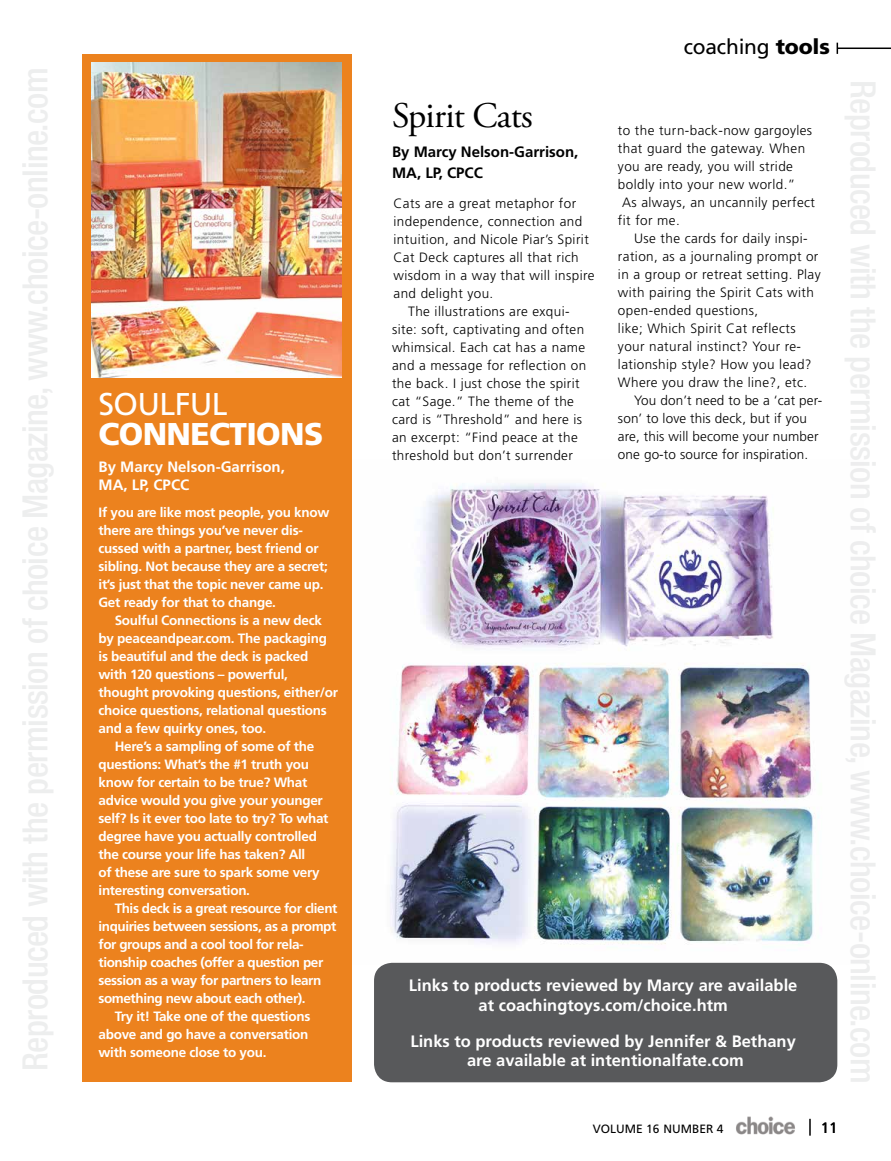
<style>
.page{position:relative;width:891px;height:1161px;background:#fff}
.page>*{position:absolute;margin:0;border:0;box-sizing:border-box;transform-origin:0 0}
.t1{font:36px "Adobe Garamond Pro";letter-spacing:-.02em;color:#000}
.t2{font:900 31.5px "Frutiger";letter-spacing:-.02em;color:#fff}
.t3{font:31.5px "Frutiger";letter-spacing:-.02em;color:#fff}
.t4{font:21px "Frutiger";letter-spacing:-.01em;color:#000}
.t5{font:700 16.5px/19.5px "Frutiger";color:#fff;text-align:center}
.t6{font:700 15px/18px "Frutiger";color:#fff}
.t7{font:700 15px/21px "Frutiger";color:#000}
.t8{font:15px "Frutiger";color:#000}
.t9{font:700 13.5px/18px "Frutiger";letter-spacing:-.02em;color:#fff}
.t10{font:300 13.5px "Frutiger";letter-spacing:.03em;color:#000}
.t11{font:300 13.5px "Frutiger";letter-spacing:.01em;color:#000}
.t12{font:12px "Frutiger";color:#000}
.s1{font-weight:900}
</style>
<div class="page">
<hr style="left:837px;top:48px;width:54px;height:1px;background:#000">
<img style="left:351px;top:459px;width:478px;height:506px">
<img style="left:736px;top:1116px;width:59px;height:19px">
<div style="left:374px;top:963px;width:463px;height:119px;background:#58595b;border-radius:18px"></div>
<div style="left:82px;top:54px;width:269px;height:1027px;background:#ec821e"></div>
<svg style="left:810px;top:1119px;width:1px;height:17px"></svg>
<img style="left:91px;top:63px;width:250px;height:315px">
<h2 class="t3" style="left:99px;top:386px;width:131px">SOULFUL</h2>
<h2 class="t2" style="left:99px;top:415px;width:226px">CONNECTIONS</h2>
<p class="t6" style="left:99px;top:458px;width:188px">By Marcy Nelson-Garrison,<br>MA, LP, CPCC</p>
<p class="t9" style="left:99px;top:503px;width:232px">If you are like most people, you know there are things you’ve never dis&shy;cussed with a partner, best friend or sibling. Not because they are a secret; it’s just that the topic never came up.<br>Get ready for that to change.</p>
<p class="t9" style="left:115px;top:611px;width:209px">Soulful Connections is a new deck</p>
<p class="t9" style="left:99px;top:629px;width:230px">by peaceandpear.com. The packaging</p>
<p class="t9" style="left:99px;top:647px;width:211px">is beautiful and the deck is packed</p>
<p class="t9" style="left:99px;top:665px;width:191px">with 120 questions – powerful,</p>
<p class="t9" style="left:99px;top:683px;width:241px">thought provoking questions, either/or</p>
<p class="t9" style="left:99px;top:701px;width:230px">choice questions, relational questions</p>
<p class="t9" style="left:99px;top:719px;width:169px">and a few quirky ones, too.</p>
<p class="t9" style="left:115px;top:737px;width:201px">Here’s a sampling of some of the</p>
<p class="t9" style="left:99px;top:755px;width:212px">questions: What’s the #1 truth you</p>
<p class="t9" style="left:99px;top:773px;width:210px">know for certain to be true? What</p>
<p class="t9" style="left:99px;top:791px;width:226px">advice would you give your younger</p>
<p class="t9" style="left:99px;top:809px;width:232px">self? Is it ever too late to try? To what</p>
<p class="t9" style="left:99px;top:827px;width:220px">degree have you actually controlled</p>
<p class="t9" style="left:99px;top:845px;width:208px">the course your life has taken? All</p>
<p class="t9" style="left:99px;top:863px;width:223px">of these are sure to spark some very</p>
<p class="t9" style="left:99px;top:881px;width:153px">interesting conversation.</p>
<p class="t9" style="left:115px;top:899px;width:224px">This deck is a great resource for client</p>
<p class="t9" style="left:99px;top:917px;width:239px">inquiries between sessions, as a prompt</p>
<p class="t9" style="left:99px;top:935px;width:207px">for groups and a cool tool for rela-</p>
<p class="t9" style="left:99px;top:953px;width:226px">tionship coaches (offer a question per</p>
<p class="t9" style="left:99px;top:971px;width:225px">session as a way for partners to learn</p>
<p class="t9" style="left:99px;top:989px;width:209px">something new about each other).</p>
<p class="t9" style="left:115px;top:1007px;width:197px">Try it! Take one of the questions</p>
<p class="t9" style="left:99px;top:1025px;width:211px">above and go have a conversation</p>
<p class="t9" style="left:99px;top:1043px;width:170px">with someone close to you.</p>
<h1 class="t1" style="left:392px;top:94px;width:142px">Spirit Cats</h1>
<p class="t7" style="left:392px;top:141px;width:188px">By Marcy Nelson-Garrison,<br>MA, LP, CPCC</p>
<p class="t10" style="left:394px;top:196px;width:184px">Cats are a great metaphor for</p>
<p class="t10" style="left:394px;top:214px;width:190px">independence, connection and</p>
<p class="t10" style="left:394px;top:232px;width:197px">intuition, and Nicole Piar’s Spirit</p>
<p class="t10" style="left:394px;top:250px;width:187px">Cat Deck captures all that rich</p>
<p class="t10" style="left:394px;top:268px;width:202px">wisdom in a way that will inspire</p>
<p class="t10" style="left:394px;top:286px;width:101px">and delight you.</p>
<p class="t10" style="left:408px;top:304px;width:163px">The illustrations are exqui-</p>
<p class="t10" style="left:392px;top:322px;width:194px">site: soft, captivating and often</p>
<p class="t10" style="left:392px;top:340px;width:195px">whimsical. Each cat has a name</p>
<p class="t10" style="left:392px;top:358px;width:196px">and a message for reflection on</p>
<p class="t10" style="left:392px;top:376px;width:189px">the back. I just chose the spirit</p>
<p class="t10" style="left:392px;top:394px;width:183px">cat “Sage.” The theme of the</p>
<p class="t10" style="left:392px;top:412px;width:191px">card is “Threshold” and here is</p>
<p class="t10" style="left:392px;top:430px;width:187px">an excerpt: “Find peace at the</p>
<p class="t10" style="left:392px;top:448px;width:182px">threshold but don’t surrender</p>
<h3 class="t4" style="left:684px;top:34px;width:148px">coaching <span class="s1">tools</span></h3>
<p class="t10" style="left:618px;top:123px;width:196px">to the turn-back-now gargoyles</p>
<p class="t10" style="left:618px;top:141px;width:189px">that guard the gateway. When</p>
<p class="t10" style="left:618px;top:159px;width:177px">you are ready, you will stride</p>
<p class="t10" style="left:618px;top:177px;width:179px">boldly into your new world.”</p>
<p class="t10" style="left:622px;top:195px;width:194px">As always, an uncannily perfect</p>
<p class="t10" style="left:618px;top:213px;width:63px">fit for me.</p>
<p class="t10" style="left:634px;top:231px;width:175px">Use the cards for daily inspi-</p>
<p class="t10" style="left:618px;top:249px;width:202px">ration, as a journaling prompt or</p>
<p class="t10" style="left:618px;top:267px;width:204px">in a group or retreat setting. Play</p>
<p class="t10" style="left:618px;top:285px;width:197px">with pairing the Spirit Cats with</p>
<p class="t10" style="left:618px;top:303px;width:142px">open-ended questions,</p>
<p class="t10" style="left:618px;top:321px;width:179px">like; Which Spirit Cat reflects</p>
<p class="t10" style="left:618px;top:339px;width:185px">your natural instinct? Your re-</p>
<p class="t10" style="left:618px;top:357px;width:195px">lationship style? How you lead?</p>
<p class="t10" style="left:618px;top:375px;width:191px">Where you draw the line?, etc.</p>
<p class="t11" style="left:634px;top:393px;width:190px">You don’t need to be a ‘cat per-</p>
<p class="t11" style="left:618px;top:411px;width:191px">son’ to love this deck, but if you</p>
<p class="t11" style="left:618px;top:429px;width:202px">are, this will become your number</p>
<p class="t11" style="left:618px;top:447px;width:192px">one go-to source for inspiration.</p>
<p class="t5" style="left:409px;top:976px;width:390px">Links to products reviewed by Marcy are available at coachingtoys.com/choice.htm</p>
<p class="t5" style="left:410px;top:1031px;width:387px">Links to products reviewed by Jennifer &amp; Bethany are available at intentionalfate.com</p>
<p class="t12" style="left:593px;top:1121px;width:132px">VOLUME 16 NUMBER 4</p>
<p class="t8" style="left:821px;top:1119px;width:18px">11</p>
</div>
